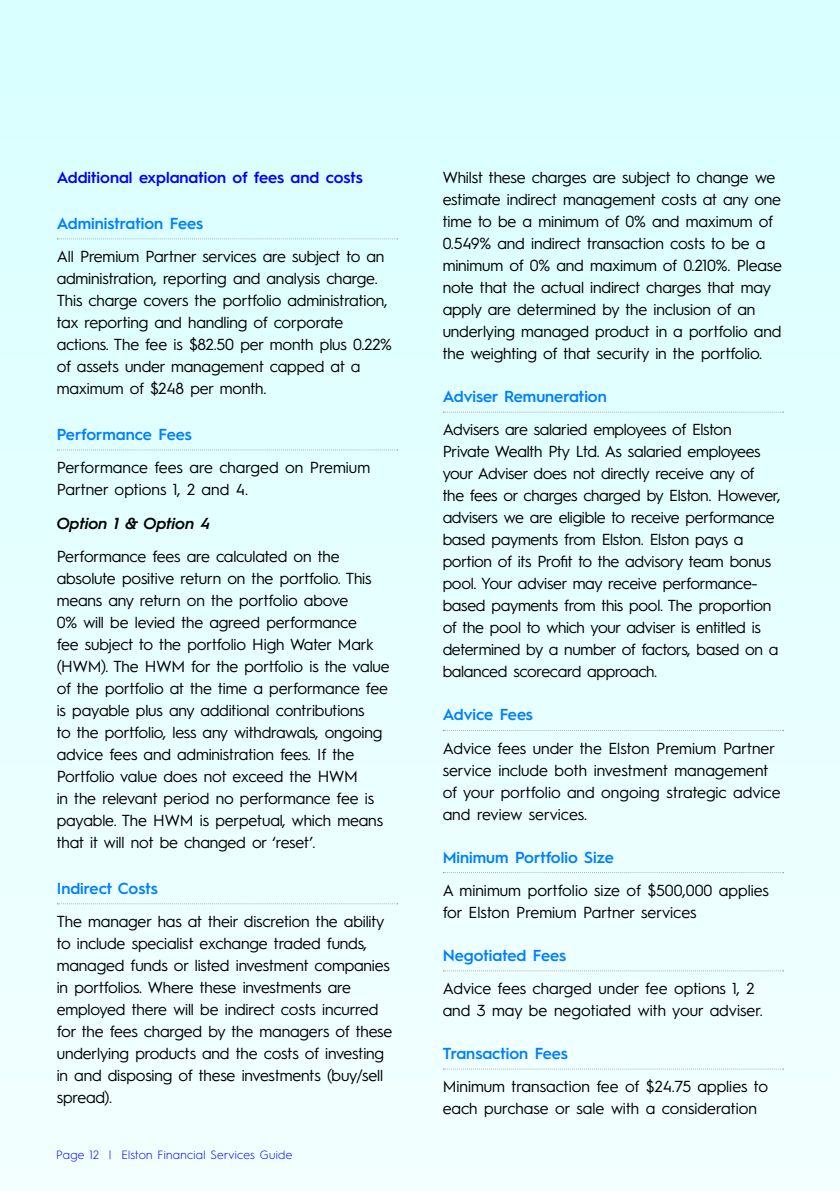
<style>
.page{position:relative;width:840px;height:1191px;background:#fff}
.page>*{position:absolute;margin:0;border:0;box-sizing:border-box;transform-origin:0 0}
.t1{font:16px/22px "Hurme Geometric Sans 1";letter-spacing:-.01em;color:#000}
.t2{font:600 16px "Hurme Geometric Sans 1";color:#007fff}
.t3{font:600 16px "Hurme Geometric Sans 1";color:#00f}
.t4{font:italic 600 16px "Hurme Geometric Sans 1";color:#000}
.t5{font:300 12px "Hurme Geometric Sans 1";letter-spacing:.025em;color:#00f}
</style>
<div class="page">
<div style="left:0;top:0;width:839px;height:1191px;background:linear-gradient(to right,#e6ffff,#e6ffff)"></div>
<svg style="left:57px;top:238px;width:340px;height:1px"></svg>
<svg style="left:57px;top:449px;width:340px;height:1px"></svg>
<svg style="left:57px;top:903px;width:340px;height:1px"></svg>
<svg style="left:443px;top:411px;width:340px;height:1px"></svg>
<svg style="left:443px;top:730px;width:340px;height:1px"></svg>
<svg style="left:443px;top:872px;width:340px;height:1px"></svg>
<svg style="left:443px;top:970px;width:340px;height:1px"></svg>
<svg style="left:443px;top:1068px;width:340px;height:1px"></svg>
<p class="t3" style="left:57px;top:170px;width:307px">Additional explanation of fees and costs</p>
<p class="t2" style="left:57px;top:216px;width:148px">Administration Fees</p>
<p class="t1" style="left:57px;top:246px;width:336px">All Premium Partner services are subject to an administration, reporting and analysis charge.<br>This charge covers the portfolio administration, tax reporting and handling of corporate actions. The fee is $82.50 per month plus 0.22% of assets under management capped at a maximum of $248 per month.</p>
<p class="t2" style="left:57px;top:427px;width:136px">Performance Fees</p>
<p class="t1" style="left:57px;top:457px;width:315px">Performance fees are charged on Premium<br>Partner options 1, 2 and 4.</p>
<p class="t4" style="left:57px;top:516px;width:155px">Option 1 &amp; Option 4</p>
<p class="t1" style="left:57px;top:546px;width:334px">Performance fees are calculated on the absolute positive return on the portfolio. This means any return on the portfolio above<br>0% will be levied the agreed performance<br>fee subject to the portfolio High Water Mark (HWM). The HWM for the portfolio is the value of the portfolio at the time a performance fee is payable plus any additional contributions<br>to the portfolio, less any withdrawals, ongoing advice fees and administration fees. If the Portfolio value does not exceed the HWM<br>in the relevant period no performance fee is payable. The HWM is perpetual, which means that it will not be changed or ‘reset’.</p>
<p class="t2" style="left:57px;top:880px;width:102px">Indirect Costs</p>
<p class="t1" style="left:57px;top:911px;width:337px">The manager has at their discretion the ability to include specialist exchange traded funds, managed funds or listed investment companies in portfolios. Where these investments are employed there will be indirect costs incurred for the fees charged by the managers of these underlying products and the costs of investing in and disposing of these investments (buy/sell spread).</p>
<p class="t5" style="left:56px;top:1150px;width:237px">Page 12 | Elston Financial Services Guide</p>
<p class="t1" style="left:442px;top:167px;width:340px">Whilst these charges are subject to change we estimate indirect management costs at any one time to be a minimum of 0% and maximum of 0.549% and indirect transaction costs to be a minimum of 0% and maximum of 0.210%. Please note that the actual indirect charges that may apply are determined by the inclusion of an underlying managed product in a portfolio and the weighting of that security in the portfolio.</p>
<p class="t2" style="left:442px;top:389px;width:165px">Adviser Remuneration</p>
<p class="t1" style="left:442px;top:419px;width:339px">Advisers are salaried employees of Elston Private Wealth Pty Ltd. As salaried employees your Adviser does not directly receive any of<br>the fees or charges charged by Elston. However, advisers we are eligible to receive performance based payments from Elston. Elston pays a portion of its Profit to the advisory team bonus pool. Your adviser may receive performance&shy;based payments from this pool. The proportion of the pool to which your adviser is entitled is determined by a number of factors, based on a balanced scorecard approach.</p>
<p class="t2" style="left:442px;top:707px;width:92px">Advice Fees</p>
<p class="t1" style="left:442px;top:738px;width:339px">Advice fees under the Elston Premium Partner service include both investment management of your portfolio and ongoing strategic advice and review services.</p>
<p class="t2" style="left:442px;top:849px;width:173px">Minimum Portfolio Size</p>
<p class="t1" style="left:442px;top:880px;width:327px">A minimum portfolio size of $500,000 applies for Elston Premium Partner services</p>
<p class="t2" style="left:442px;top:947px;width:125px">Negotiated Fees</p>
<p class="t1" style="left:442px;top:978px;width:321px">Advice fees charged under fee options 1, 2 and 3 may be negotiated with your adviser.</p>
<p class="t2" style="left:442px;top:1046px;width:127px">Transaction Fees</p>
<p class="t1" style="left:442px;top:1076px;width:327px">Minimum transaction fee of $24.75 applies to each purchase or sale with a consideration</p>
</div>
